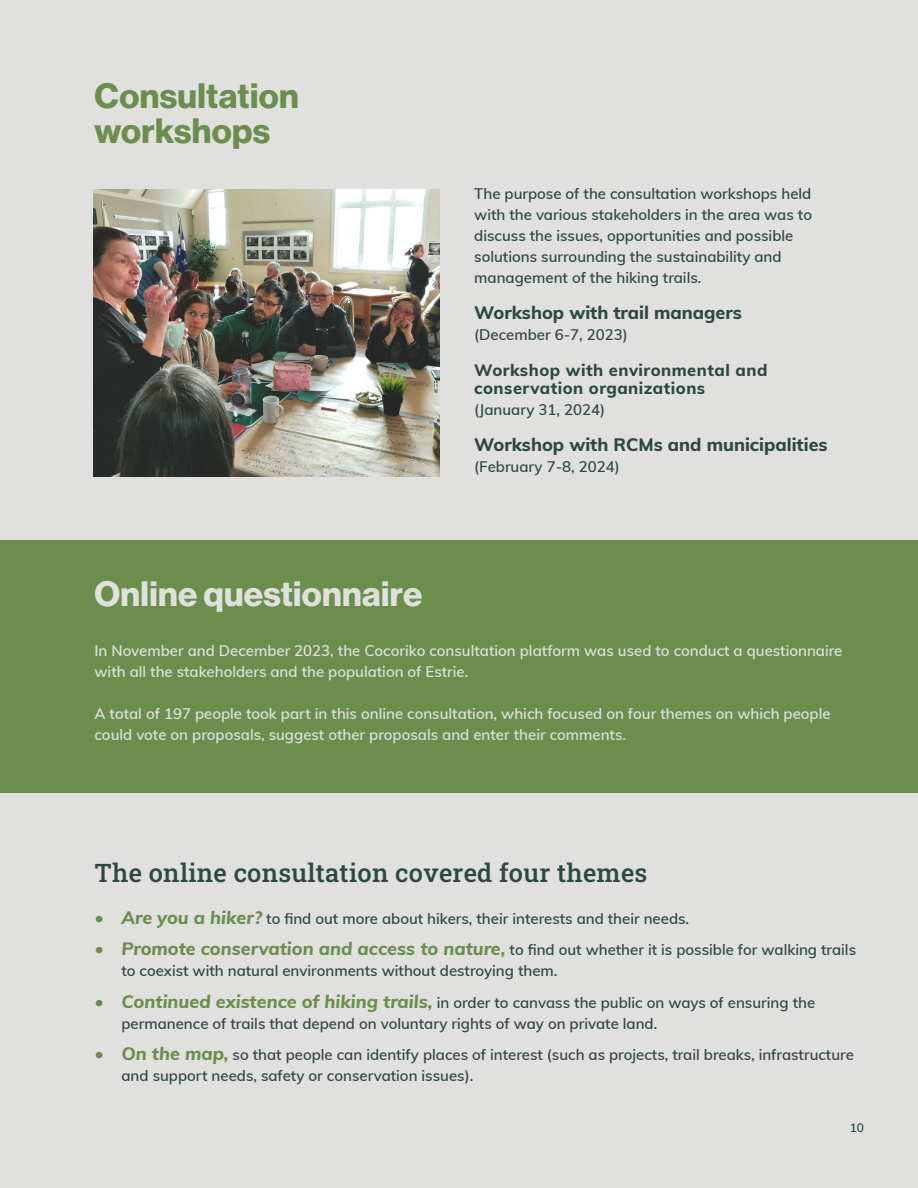
<style>
.page{position:relative;width:918px;height:1188px;background:#e0e0df}
.page>*{position:absolute;margin:0;border:0;box-sizing:border-box;transform-origin:0 0}
.t1{font:34.5px/36px "N Haas Grotesk DS Pro 75 Bd";letter-spacing:.01em;color:#6b8e4d}
.t2{font:34.5px "N Haas Grotesk DS Pro 75 Bd";letter-spacing:.01em;color:#e0e0df}
.t3{font:25.5px "Roboto Slab";letter-spacing:.01em;color:#2d483f}
.t4{font:800 18px "Muli";color:#2d483f}
.t5{font:800 16.5px/18px "Muli";letter-spacing:.03em;color:#2d483f}
.t6{font:600 15px/21px "Muli";color:#2d483f}
.t7{font:600 15px/21px "Muli";color:#e0e0df}
.t8{font:600 12px "Muli";color:#2d483f}
.s1{font-weight:800;font-style:italic;font-size:18px;color:#6b8e4d}
</style>
<div class="page">
<div style="left:0;top:540px;width:918px;height:253px;background:#6b8e4d"></div>
<img style="left:94px;top:189px;width:346px;height:287px">
<h1 class="t1" style="left:94px;top:78px;width:206px">Consultation workshops</h1>
<h1 class="t2" style="left:94px;top:573px;width:329px">Online questionnaire</h1>
<p class="t6" style="left:474px;top:183px;width:339px">The purpose of the consultation workshops held with the various stakeholders in the area was to discuss the issues, opportunities and possible solutions surrounding the sustainability and management of the hiking trails.</p>
<p class="t4" style="left:474px;top:299px;width:269px">Workshop with trail managers</p>
<p class="t6" style="left:474px;top:324px;width:155px">(December 6-7, 2023)</p>
<p class="t5" style="left:474px;top:360px;width:295px">Workshop with environmental and conservation organizations</p>
<p class="t6" style="left:474px;top:399px;width:132px">(January 31, 2024)</p>
<p class="t4" style="left:474px;top:431px;width:355px">Workshop with RCMs and municipalities</p>
<p class="t6" style="left:474px;top:456px;width:147px">(February 7-8, 2024)</p>
<p class="t7" style="left:94px;top:639px;width:750px">In November and December 2023, the Cocoriko consultation platform was used to conduct a questionnaire with all the stakeholders and the population of Estrie.</p>
<p class="t7" style="left:94px;top:702px;width:738px">A total of 197 people took part in this online consultation, which focused on four themes on which people could vote on proposals, suggest other proposals and enter their comments.</p>
<h2 class="t3" style="left:94px;top:855px;width:554px">The online consultation covered four themes</h2>
<p class="t6" style="left:94px;top:907px;width:596px"><span class="s1">• Are you a hiker?</span> to find out more about hikers, their interests and their needs.</p>
<p class="t6" style="left:121px;top:939px;width:736px;text-indent:-27px"><span class="s1">• Promote conservation and access to nature,</span> to find out whether it is possible for walking trails to coexist with natural environments without destroying them.</p>
<p class="t6" style="left:121px;top:991px;width:695px;text-indent:-27px"><span class="s1">• Continued existence of hiking trails,</span> in order to canvass the public on ways of ensuring the permanence of trails that depend on voluntary rights of way on private land.</p>
<p class="t6" style="left:122px;top:1044px;width:734px;text-indent:-27px"><span class="s1">• On the map,</span> so that people can identify places of interest (such as projects, trail breaks, infrastructure and support needs, safety or conservation issues).</p>
<p class="t8" style="left:850px;top:1119px;width:16px">10</p>
</div>
